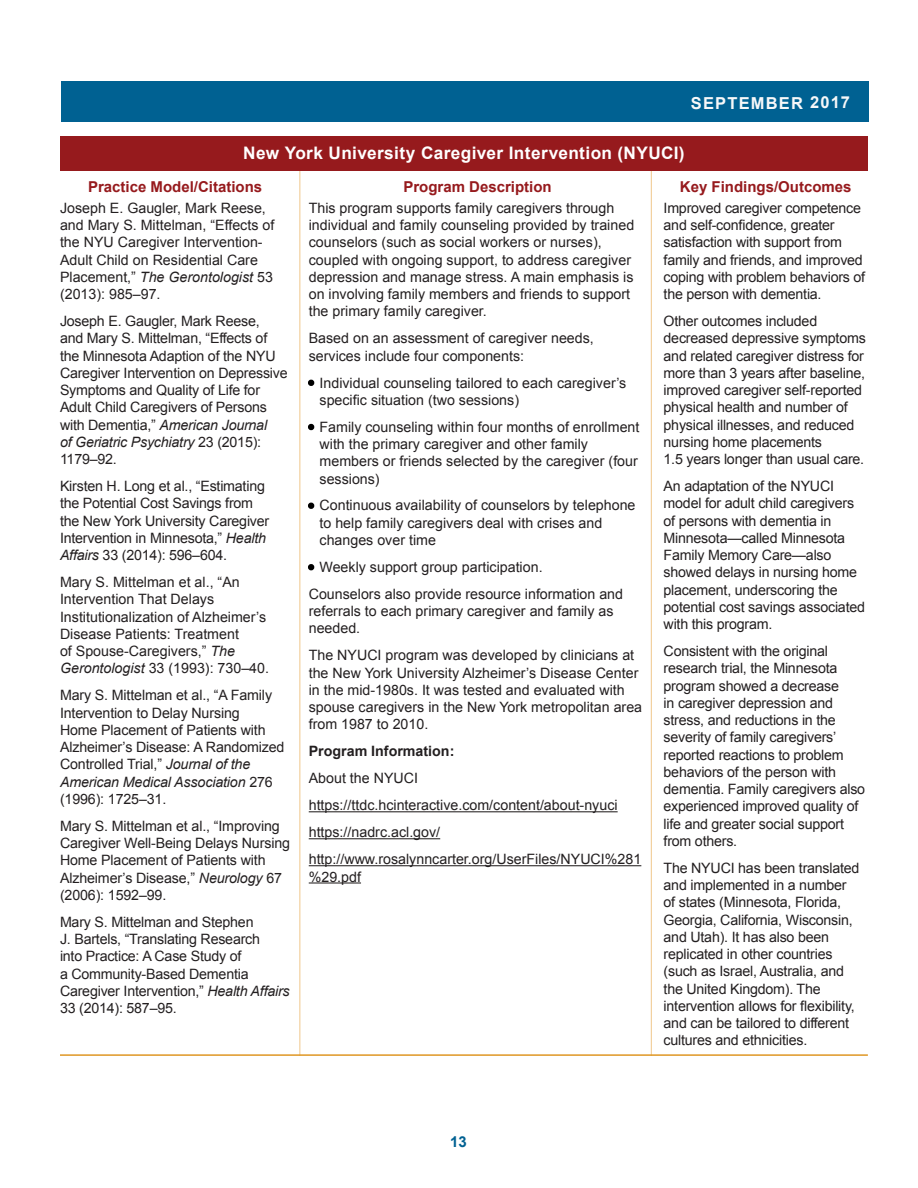
<style>
.page{position:relative;width:918px;height:1188px;background:#fff}
.page>*{position:absolute;margin:0;border:0;box-sizing:border-box;transform-origin:0 0}
.t1{font:700 17.25px "Arial";letter-spacing:.02em;color:#fff}
.t2{font:700 16.5px "Arial";letter-spacing:.07em;color:#f7f8f9}
.t3{font:700 15px "Arial";color:#961a1d}
.t4{font:700 15px "Arial";color:#006192}
.t5{font:14.25px/17.2px "Arial";letter-spacing:-.015em;color:#231f20}
.s1{font-style:italic}
.s2{font-size:13.5px;color:#000}
.s3{font-weight:700}
</style>
<div class="page">
<div style="left:61px;top:81px;width:808px;height:41px;background:#006192"></div>
<hr style="left:309px;top:811px;width:309px;height:1px;background:#231f20">
<hr style="left:309px;top:838px;width:131px;height:1px;background:#231f20">
<hr style="left:309px;top:865px;width:332px;height:1px;background:#231f20">
<hr style="left:309px;top:882px;width:52px;height:2px;background:#231f20">
<svg style="left:308px;top:379px;width:7px;height:7px"></svg>
<svg style="left:308px;top:423px;width:7px;height:8px"></svg>
<svg style="left:308px;top:502px;width:7px;height:7px"></svg>
<svg style="left:308px;top:564px;width:7px;height:7px"></svg>
<hr style="left:651px;top:152px;width:1px;height:904px;background:#f0c78b">
<hr style="left:299px;top:152px;width:1px;height:904px;background:#f0c78b">
<div style="left:60px;top:136px;width:808px;height:34px;background:#961a1d"></div>
<hr style="left:60px;top:1054px;width:808px;height:2px;background:#df9724">
<p class="t2" style="left:691px;top:92px;width:161px">SEPTEMBER 2017</p>
<h3 class="t1" style="left:243px;top:142px;width:443px">New York University Caregiver Intervention (NYUCI)</h3>
<p class="t3" style="left:88px;top:177px;width:176px">Practice Model/Citations</p>
<p class="t5" style="left:60px;top:199px;width:216px">Joseph E. Gaugler, Mark Reese, and Mary S. Mittelman, “Effects of the NYU Caregiver Intervention-<br>Adult Child on Residential Care<br>Placement,” <span class="s1">The Gerontologist</span> 53 (2013): 985–97.</p>
<p class="t5" style="left:60px;top:313px;width:229px">Joseph E. Gaugler, Mark Reese,<br>and Mary S. Mittelman, “Effects of the Minnesota Adaption of the NYU<br>Caregiver Intervention on Depressive<br>Symptoms and Quality of Life for<br>Adult Child Caregivers of Persons with Dementia,” <span class="s1">American Journal<br>of Geriatric Psychiatry</span> 23 (2015):<br>1179–92.</p>
<p class="t5" style="left:60px;top:478px;width:211px">Kirsten H. Long et al., “Estimating the Potential Cost Savings from the New York University Caregiver Intervention in Minnesota,” <span class="s1">Health Affairs</span> 33 (2014): 596–604.</p>
<p class="t5" style="left:60px;top:574px;width:211px">Mary S. Mittelman et al., “An<br>Intervention That Delays<br>Institutionalization of Alzheimer’s<br>Disease Patients: Treatment<br>of Spouse-Caregivers,” <span class="s1">The<br>Gerontologist</span> 33 (1993): 730–40.</p>
<p class="t5" style="left:60px;top:687px;width:226px">Mary S. Mittelman et al., “A Family<br>Intervention to Delay Nursing<br>Home Placement of Patients with<br>Alzheimer’s Disease: A Randomized<br>Controlled Trial,” <span class="s1">Journal of the<br>American Medical Association</span> 276 (1996): 1725–31.</p>
<p class="t5" style="left:60px;top:817px;width:232px">Mary S. Mittelman et al., “Improving<br>Caregiver Well-Being Delays Nursing<br>Home Placement of Patients with<br>Alzheimer’s Disease,” <span class="s1">Neurology</span> 67 (2006): 1592–99.</p>
<p class="t5" style="left:60px;top:913px;width:231px">Mary S. Mittelman and Stephen<br>J. Bartels, “Translating Research<br>into Practice: A Case Study of<br>a Community-Based Dementia<br>Caregiver Intervention,” <span class="s1">Health Affairs<br></span>33 (2014): 587–95.</p>
<p class="t3" style="left:403px;top:177px;width:150px">Program Description</p>
<p class="t5" style="left:309px;top:199px;width:327px">This program supports family caregivers through individual and family counseling provided by trained counselors (such as social workers or nurses), coupled with ongoing support, to address caregiver depression and manage stress. A main emphasis is on involving family members and friends to support the primary family caregiver.</p>
<p class="t5" style="left:309px;top:330px;width:287px">Based on an assessment of caregiver needs, services include four components:</p>
<p class="t5" style="left:320px;top:374px;width:308px;text-indent:-11px"><span class="s2">•</span> Individual counseling tailored to each caregiver’s specific situation (two sessions)</p>
<p class="t5" style="left:320px;top:418px;width:321px;text-indent:-11px"><span class="s2">•</span> Family counseling within four months of enrollment with the primary caregiver and other family members or friends selected by the caregiver (four sessions)</p>
<p class="t5" style="left:320px;top:497px;width:318px;text-indent:-11px"><span class="s2">•</span> Continuous availability of counselors by telephone to help family caregivers deal with crises and changes over time</p>
<p class="t5" style="left:309px;top:554px;width:316px;line-height:27px"><span class="s2">•</span> Weekly support group participation.<br>Counselors also provide resource information and</p>
<p class="t5" style="left:309px;top:603px;width:306px">referrals to each primary caregiver and family as needed.</p>
<p class="t5" style="left:309px;top:647px;width:335px">The NYUCI program was developed by clinicians at the New York University Alzheimer’s Disease Center in the mid-1980s. It was tested and evaluated with spouse caregivers in the New York metropolitan area from 1987 to 2010.</p>
<p class="t5" style="left:309px;top:738px;width:334px;line-height:27px"><span class="s3">Program Information:<br></span>About the NYUCI https://ttdc.hcinteractive.com/content/about-nyuci https://nadrc.acl.gov/ http://www.rosalynncarter.org/UserFiles/NYUCI%281</p>
<p class="t5" style="left:309px;top:868px;width:54px">%29.pdf</p>
<p class="t3" style="left:680px;top:177px;width:173px">Key Findings/Outcomes</p>
<p class="t5" style="left:664px;top:199px;width:203px">Improved caregiver competence and self-confidence, greater satisfaction with support from family and friends, and improved coping with problem behaviors of the person with dementia.</p>
<p class="t5" style="left:664px;top:313px;width:204px">Other outcomes included decreased depressive symptoms and related caregiver distress for more than 3 years after baseline, improved caregiver self-reported physical health and number of physical illnesses, and reduced nursing home placements<br>1.5 years longer than usual care.</p>
<p class="t5" style="left:664px;top:478px;width:203px">An adaptation of the NYUCI model for adult child caregivers of persons with dementia in<br>Minnesota—called Minnesota<br>Family Memory Care—also showed delays in nursing home placement, underscoring the potential cost savings associated with this program.</p>
<p class="t5" style="left:664px;top:643px;width:203px">Consistent with the original research trial, the Minnesota program showed a decrease<br>in caregiver depression and stress, and reductions in the severity of family caregivers’ reported reactions to problem behaviors of the person with dementia. Family caregivers also experienced improved quality of life and greater social support from others.</p>
<p class="t5" style="left:664px;top:859px;width:197px">The NYUCI has been translated and implemented in a number of states (Minnesota, Florida,<br>Georgia, California, Wisconsin, and Utah). It has also been replicated in other countries (such as Israel, Australia, and the United Kingdom). The intervention allows for flexibility, and can be tailored to different cultures and ethnicities.</p>
<p class="t4" style="left:450px;top:1132px;width:18px">13</p>
</div>
